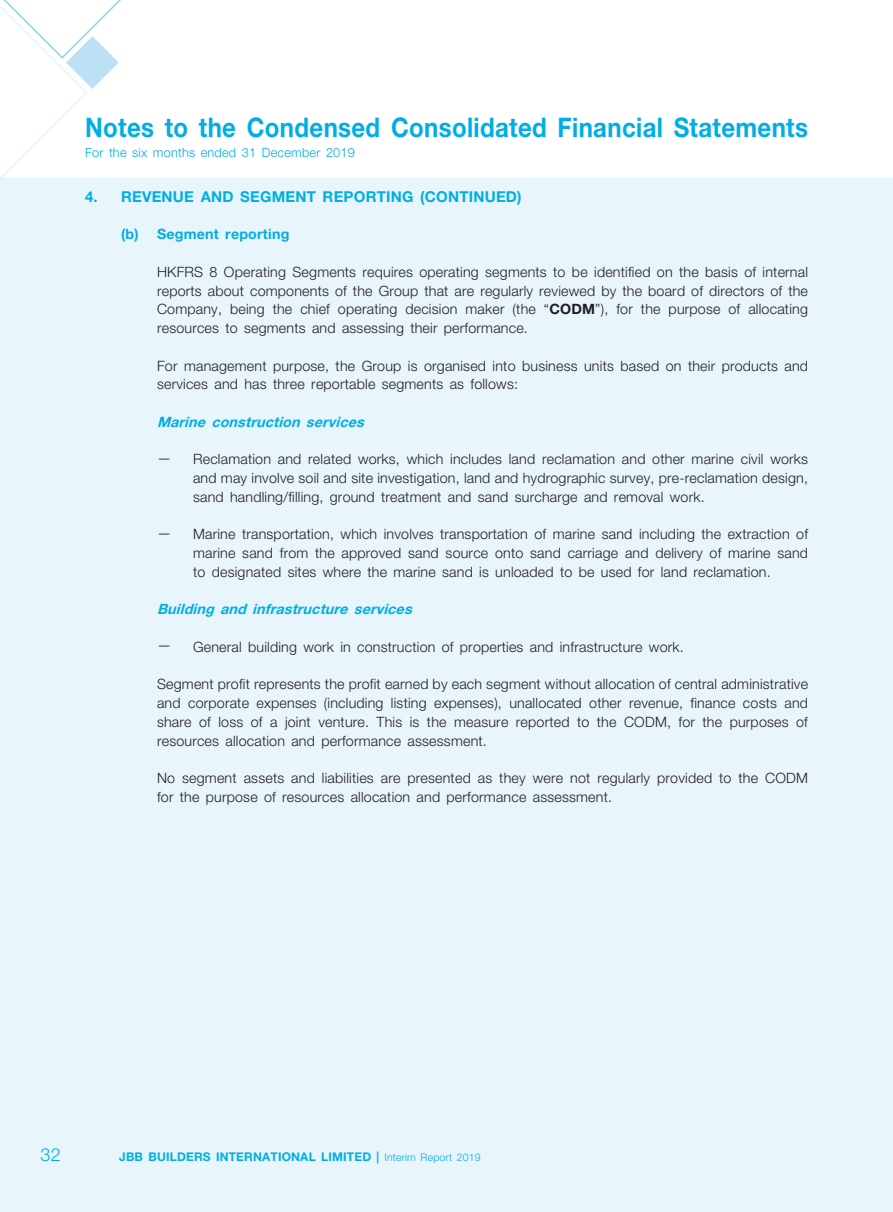
<style>
.page{position:relative;width:893px;height:1212px;background:#fff}
.page>*{position:absolute;margin:0;border:0;box-sizing:border-box;transform-origin:0 0}
.t1{font:700 27px "Helvetica Neue LT Std";letter-spacing:.015em;color:#00aee3;scale:.89 1}
.t2{font:300 18px "Helvetica Neue LT Std";color:#00aee3}
._03_H1{font:700 15px "Helvetica Neue LT Std";letter-spacing:.015em;color:#00aee3}
._13_____P4{font:300 14.25px/18.8px "Helvetica Neue LT Std";letter-spacing:.015em;color:#231f20;text-align:justify}
._09_______IN4{font:300 14.25px/18.8px "Helvetica Neue LT Std";letter-spacing:.015em;color:#231f20;text-align:justify}
._05_____H3{font:italic 700 14.25px "Helvetica Neue LT Std";color:#00aee3}
._04___H2{font:700 14.25px "Helvetica Neue LT Std";letter-spacing:.015em;color:#00aee3}
.t3{font:300 12.75px "Helvetica Neue LT Std";letter-spacing:.015em;color:#00aee3}
.t4{font:700 12px "Helvetica Neue LT Std";letter-spacing:.015em;color:#00aee3}
.s1{font-weight:700}
.s2{font-weight:300;font-size:10.5px}
</style>
<div class="page">
<div style="left:0;top:179px;width:893px;height:1033px;background:#e8f5fb"></div>
<svg style="left:0;top:0;width:143px;height:180px"></svg>
<h1 class="t1" style="left:85px;top:110px;width:814px">Notes to the Condensed Consolidated Financial Statements</h1>
<p class="t3" style="left:85px;top:145px;width:271px">For the six months ended 31 December 2019</p>
<p class="_03_H1" style="left:85px;top:187px;width:438px">4. REVENUE AND SEGMENT REPORTING (CONTINUED)</p>
<p class="_04___H2" style="left:121px;top:225px;width:170px">(b) Segment reporting</p>
<p class="_13_____P4" style="left:157px;top:262px;width:652px">HKFRS 8 Operating Segments requires operating segments to be identified on the basis of internal reports about components of the Group that are regularly reviewed by the board of directors of the Company, being the chief operating decision maker (the “<span class="s1">CODM</span>”), for the purpose of allocating resources to segments and assessing their performance.</p>
<p class="_13_____P4" style="left:157px;top:356px;width:653px">For management purpose, the Group is organised into business units based on their products and services and has three reportable segments as follows:</p>
<p class="_05_____H3" style="left:157px;top:413px;width:213px">Marine construction services</p>
<p class="_09_______IN4" style="left:193px;top:449px;width:616px;text-indent:-36px">— Reclamation and related works, which includes land reclamation and other marine civil works and may involve soil and site investigation, land and hydrographic survey, pre-reclamation design, sand handling/filling, ground treatment and sand surcharge and removal work.</p>
<p class="_09_______IN4" style="left:193px;top:524px;width:616px;text-indent:-36px">— Marine transportation, which involves transportation of marine sand including the extraction of marine sand from the approved sand source onto sand carriage and delivery of marine sand to designated sites where the marine sand is unloaded to be used for land reclamation.</p>
<p class="_05_____H3" style="left:157px;top:600px;width:261px">Building and infrastructure services</p>
<p class="_09_______IN4" style="left:157px;top:637px;width:528px">— General building work in construction of properties and infrastructure work.</p>
<p class="_13_____P4" style="left:157px;top:674px;width:653px">Segment profit represents the profit earned by each segment without allocation of central administrative and corporate expenses (including listing expenses), unallocated other revenue, finance costs and share of loss of a joint venture. This is the measure reported to the CODM, for the purposes of resources allocation and performance assessment.</p>
<p class="_13_____P4" style="left:157px;top:768px;width:652px">No segment assets and liabilities are presented as they were not regularly provided to the CODM for the purpose of resources allocation and performance assessment.</p>
<p class="t2" style="left:40px;top:1143px;width:22px">32</p>
<p class="t4" style="left:119px;top:1149px;width:363px">JBB BUILDERS INTERNATIONAL LIMITED | <span class="s2">Interim Report 2019</span></p>
</div>
